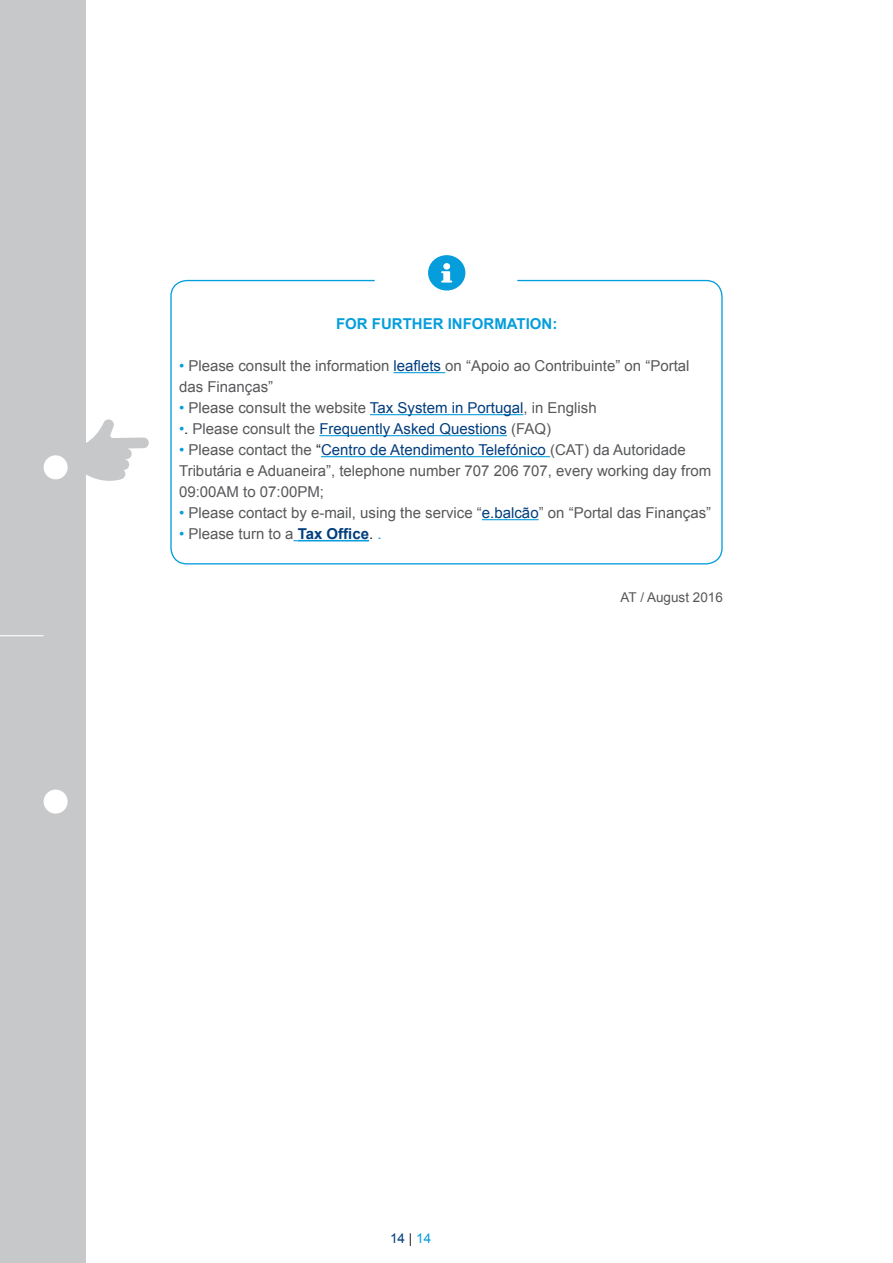
<style>
.page{position:relative;width:893px;height:1263px;background:#fff}
.page>*{position:absolute;margin:0;border:0;box-sizing:border-box;transform-origin:0 0}
.t1{font:15px/21px "Arial";color:#57585a}
.t2{font:15px "Arial";color:#013d7d}
.t3{font:700 15px "Arial";color:#069ddc}
.t4{font:13.5px "Arial";color:#57585a}
.t5{font:13.5px "Arial";color:#013d7d}
.s1{color:#069ddc}
.s2{color:#013d7d}
.s3{color:#231f20}
.s4{color:#57585a}
.s5{font-weight:700;color:#013d7d}
</style>
<div class="page">
<div style="left:0;top:0;width:85px;height:1263px;background:#c7c8ca"></div>
<div style="left:44px;top:455px;width:24px;height:24px;background:#fff;border-radius:50%"></div>
<div style="left:44px;top:789px;width:24px;height:25px;background:#fff;border-radius:50%"></div>
<hr style="left:0;top:635px;width:44px;height:1px;background:#fff">
<hr style="left:394px;top:372px;width:51px;height:1px;background:#069ddc">
<hr style="left:370px;top:414px;width:153px;height:1px;background:#069ddc">
<hr style="left:319px;top:435px;width:188px;height:1px;background:#069ddc">
<hr style="left:321px;top:456px;width:229px;height:1px;background:#069ddc">
<hr style="left:482px;top:519px;width:57px;height:1px;background:#069ddc">
<hr style="left:298px;top:540px;width:71px;height:1px;background:#069ddc">
<svg style="left:85px;top:419px;width:64px;height:62px"></svg>
<div style="left:428px;top:255px;width:37px;height:35px;background:#069ddc;border-radius:50%"></div>
<svg style="left:441px;top:263px;width:11px;height:20px"></svg>
<p class="t3" style="left:336px;top:314px;width:223px">FOR FURTHER INFORMATION:</p>
<p class="t1" style="left:179px;top:355px;width:512px"><span class="s1">•</span> Please consult the information <span class="s2">leaflets</span> on “Apoio ao Contribuinte” on “Portal das Finanças”</p>
<p class="t1" style="left:179px;top:397px;width:419px"><span class="s1">•</span> Please consult the website <span class="s2">Tax System in Portugal</span>, in English</p>
<p class="t2" style="left:179px;top:419px;width:374px"><span class="s1">•</span><span class="s3">.</span> <span class="s4">Please consult the</span> Frequently Asked Questions <span class="s4">(FAQ)</span></p>
<p class="t1" style="left:179px;top:439px;width:534px"><span class="s1">•</span> Please contact the <span class="s3">“</span><span class="s2">Centro de Atendimento Telefónico</span> (CAT) da Autoridade<br>Tributária e Aduaneira”, telephone number 707 206 707, every working day from<br>09:00AM to 07:00PM;</p>
<p class="t1" style="left:179px;top:502px;width:534px"><span class="s1">•</span> Please contact by e-mail, using the service “<span class="s2">e.balcão</span>” on “Portal das Finanças”</p>
<p class="t1" style="left:179px;top:523px;width:204px"><span class="s1">•</span> Please turn to a <span class="s5">Tax Office</span><span class="s3">.</span> <span class="s1">.</span></p>
<p class="t4" style="left:621px;top:588px;width:104px">AT / August 2016</p>
<p class="t5" style="left:390px;top:1230px;width:43px">14 <span class="s3">|</span> <span class="s1">14</span></p>
</div>
